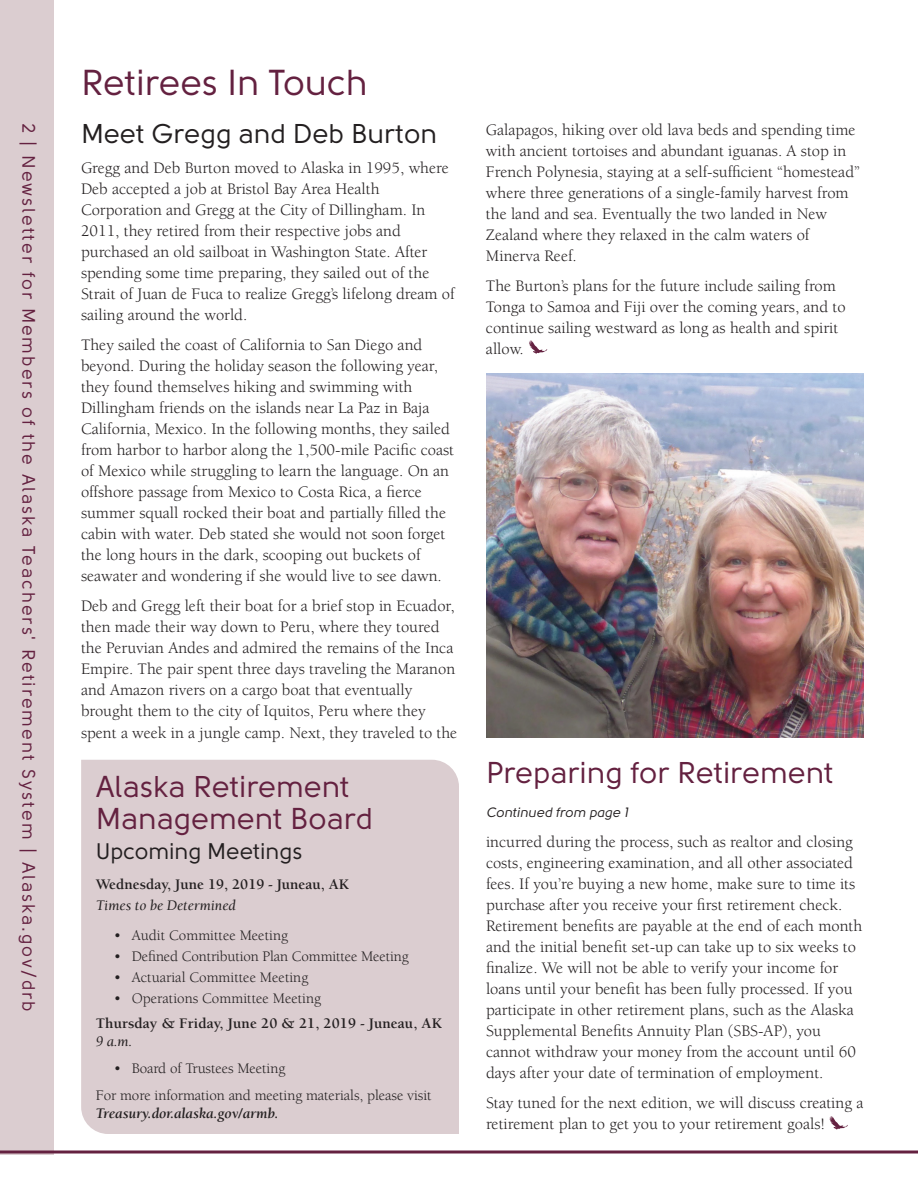
<style>
.page{position:relative;width:918px;height:1188px;background:#fff}
.page>*{position:absolute;margin:0;border:0;box-sizing:border-box;transform-origin:0 0}
.t1{font:36px "Solomon Sans Normal";color:#642140}
.t2{font:30px/31.5px "Solomon Sans Normal";color:#642140}
.t3{font:27px "Solomon Sans Normal";color:#231f20}
.t4{font:22.5px "Solomon Sans Normal";color:#231f20}
.t5{font:18px "Solomon Sans Normal";letter-spacing:.11em;color:#642140}
.t6{font:16.5px/21px "Berkeley Std";color:#231f20}
.t7{font:15px/27px "Berkeley Std";letter-spacing:-.005em;color:#231f20}
.t8{font:700 15px "Berkeley Std";letter-spacing:.005em;color:#231f20}
.t9{font:italic 700 15px "Berkeley Std";letter-spacing:-.005em;color:#231f20}
.t10{font:italic 15px "Berkeley Std";color:#231f20}
.t11{font:italic 13.5px "Solomon Sans Normal";color:#231f20}
</style>
<div class="page">
<div style="left:0;top:0;width:54px;height:1154px;background:#dbcdd0"></div>
<svg style="left:0;top:1150px;width:918px;height:4px;background:#89576e"></svg>
<img style="left:486px;top:374px;width:378px;height:364px">
<svg style="left:529px;top:340px;width:18px;height:14px"></svg>
<svg style="left:829px;top:1116px;width:19px;height:14px"></svg>
<div style="left:81px;top:760px;width:378px;height:374px;background:#dbcdd0"></div>
<p class="t5" style="left:39px;top:123px;width:890px;rotate:90deg">2 | Newsletter for Members of the Alaska Teachers' Retirement System | Alaska.gov/drb</p>
<h1 class="t1" style="left:81px;top:63px;width:288px">Retirees In Touch</h1>
<h3 class="t3" style="left:81px;top:119px;width:358px">Meet Gregg and Deb Burton</h3>
<p class="t6" style="left:81px;top:158px;width:375px">Gregg and Deb Burton moved to Alaska in 1995, where Deb accepted a job at Bristol Bay Area Health Corporation and Gregg at the City of Dillingham. In 2011, they retired from their respective jobs and purchased an old sailboat in Washington State. After spending some time preparing, they sailed out of the Strait of Juan de Fuca to realize Gregg’s lifelong dream of sailing around the world.</p>
<p class="t6" style="left:81px;top:335px;width:375px">They sailed the coast of California to San Diego and beyond. During the holiday season the following year, they found themselves hiking and swimming with Dillingham friends on the islands near La Paz in Baja California, Mexico. In the following months, they sailed from harbor to harbor along the 1,500-mile Pacific coast of Mexico while struggling to learn the language. On an offshore passage from Mexico to Costa Rica, a fierce summer squall rocked their boat and partially filled the cabin with water. Deb stated she would not soon forget the long hours in the dark, scooping out buckets of seawater and wondering if she would live to see dawn.</p>
<p class="t6" style="left:81px;top:596px;width:378px">Deb and Gregg left their boat for a brief stop in Ecuador, then made their way down to Peru, where they toured the Peruvian Andes and admired the remains of the Inca Empire. The pair spent three days traveling the Maranon and Amazon rivers on a cargo boat that eventually brought them to the city of Iquitos, Peru where they spent a week in a jungle camp. Next, they traveled to the</p>
<h2 class="t2" style="left:96px;top:771px;width:279px">Alaska Retirement<br>Management Board</h2>
<h3 class="t4" style="left:96px;top:838px;width:208px">Upcoming Meetings</h3>
<p class="t8" style="left:96px;top:876px;width:255px">Wednesday, June 19, 2019 - Juneau, AK</p>
<p class="t10" style="left:96px;top:897px;width:142px">Times to be Determined</p>
<p class="t7" style="left:114px;top:922px;width:176px">• Audit Committee Meeting</p>
<p class="t7" style="left:114px;top:943px;width:296px">• Defined Contribution Plan Committee Meeting</p>
<p class="t7" style="left:114px;top:964px;width:196px">• Actuarial Committee Meeting</p>
<p class="t7" style="left:114px;top:985px;width:209px">• Operations Committee Meeting</p>
<p class="t8" style="left:96px;top:1015px;width:348px">Thursday &amp; Friday, June 20 &amp; 21, 2019 - Juneau, AK</p>
<p class="t10" style="left:96px;top:1033px;width:38px">9 a.m.</p>
<p class="t7" style="left:96px;top:1055px;width:337px;text-indent:18px">• Board of Trustees Meeting<br>For more information and meeting materials, please visit</p>
<p class="t9" style="left:96px;top:1105px;width:185px">Treasury.dor.alaska.gov/armb.</p>
<p class="t6" style="left:486px;top:119px;width:376px">Galapagos, hiking over old lava beds and spending time with ancient tortoises and abundant iguanas. A stop in French Polynesia, staying at a self-sufficient “homestead” where three generations of a single-family harvest from the land and sea. Eventually the two landed in New Zealand where they relaxed in the calm waters of Minerva Reef.</p>
<p class="t6" style="left:486px;top:275px;width:361px">The Burton’s plans for the future include sailing from Tonga to Samoa and Fiji over the coming years, and to continue sailing westward as long as health and spirit allow.</p>
<h2 class="t2" style="left:486px;top:757px;width:349px">Preparing for Retirement</h2>
<p class="t11" style="left:486px;top:805px;width:144px">Continued from page 1</p>
<p class="t6" style="left:486px;top:832px;width:378px">incurred during the process, such as realtor and closing costs, engineering examination, and all other associated fees. If you’re buying a new home, make sure to time its purchase after you receive your first retirement check.<br>Retirement benefits are payable at the end of each month and the initial benefit set-up can take up to six weeks to finalize. We will not be able to verify your income for loans until your benefit has been fully processed. If you participate in other retirement plans, such as the Alaska Supplemental Benefits Annuity Plan (SBS-AP), you cannot withdraw your money from the account until 60 days after your date of termination of employment.</p>
<p class="t6" style="left:486px;top:1093px;width:379px">Stay tuned for the next edition, we will discuss creating a retirement plan to get you to your retirement goals!</p>
</div>
